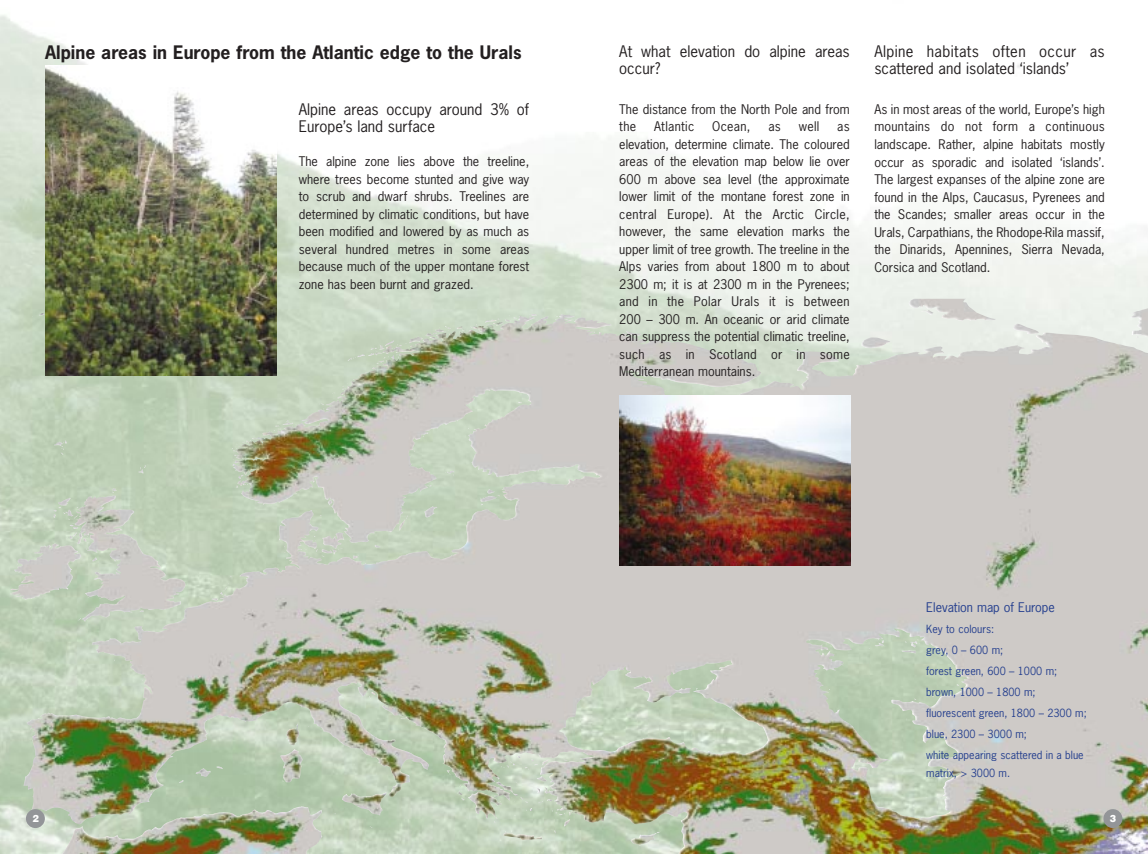
<style>
.page{position:relative;width:1148px;height:854px;background:#fff}
.page>*{position:absolute;margin:0;border:0;box-sizing:border-box;transform-origin:0 0}
.t1{font:700 17.5px "News Gothic";color:#231f20}
.t2{font:15px/17.5px "News Gothic";color:#231f20}
.t3{font:12.5px/17.5px "News Gothic";color:#231f20;text-align:justify}
.t4{font:12.5px "News Gothic";color:#253f8e}
.t5{font:12.5px "News Gothic";letter-spacing:.025em;color:#231f20}
.t6{font:10.62px/21px "News Gothic";color:#253f8e}
.t7{font:900 10px "Helvetica";color:#fff;scale:.95 1}
</style>
<div class="page">
<img style="left:574px;top:65px;width:573px;height:789px">
<img style="left:0;top:15px;width:574px;height:839px">
<img style="left:24px;top:570px;width:243px;height:216px">
<div style="left:1103px;top:809px;width:19px;height:19px;background:#939598;border-radius:50%"></div>
<div style="left:26px;top:809px;width:19px;height:19px;background:#939598;border-radius:50%"></div>
<img style="left:619px;top:395px;width:231px;height:170px">
<img style="left:45px;top:65px;width:231px;height:311px">
<h1 class="t1" style="left:45px;top:45px;width:478px">Alpine areas in Europe from the Atlantic edge to the Urals</h1>
<p class="t2" style="left:299px;top:102px;width:232px">Alpine areas occupy around 3% of<br>Europe’s land surface</p>
<p class="t3" style="left:299px;top:154px;width:232px">The alpine zone lies above the treeline, where trees become stunted and give way to scrub and dwarf shrubs. Treelines are determined by climatic conditions, but have been modified and lowered by as much as several hundred metres in some areas because much of the upper montane forest zone has been burnt and grazed.</p>
<p class="t2" style="left:619px;top:44px;width:232px">At what elevation do alpine areas occur?</p>
<p class="t3" style="left:619px;top:101px;width:232px">The distance from the North Pole and from the</p>
<p class="t5" style="left:654px;top:122px;width:42px">Atlantic</p>
<p class="t3" style="left:712px;top:119px;width:40px">Ocean,</p>
<p class="t3" style="left:768px;top:119px;width:14px">as</p>
<p class="t3" style="left:798px;top:119px;width:22px">well</p>
<p class="t3" style="left:619px;top:119px;width:232px;text-indent:218px">as elevation, determine climate. The coloured areas of the elevation map below lie over 600 m above sea level (the approximate lower limit of the montane forest zone in central Europe). At the Arctic Circle, however, the same elevation marks the upper limit of tree growth. The treeline in the Alps varies from about 1800 m to about 2300 m; it is at 2300 m in the Pyrenees; and in the Polar Urals it is between 200 – 300 m. An oceanic or arid climate can suppress the potential climatic treeline, such as in Scotland or in some Mediterranean mountains.</p>
<p class="t2" style="left:874px;top:44px;width:232px">Alpine habitats often occur as scattered and isolated ‘islands’</p>
<p class="t3" style="left:874px;top:102px;width:232px">As in most areas of the world, Europe’s high mountains do not form a continuous landscape. Rather, alpine habitats mostly occur as sporadic and isolated ‘islands’.<br>The largest expanses of the alpine zone are found in the Alps, Caucasus, Pyrenees and the Scandes; smaller areas occur in the Urals, Carpathians, the Rhodope-Rila massif, the Dinarids, Apennines, Sierra Nevada, Corsica and Scotland.</p>
<p class="t4" style="left:926px;top:602px;width:130px">Elevation map of Europe</p>
<p class="t6" style="left:926px;top:619px;width:162px">Key to colours:<br>grey, 0 – 600 m;<br>forest green, 600 – 1000 m; brown, 1000 – 1800 m; fluorescent green, 1800 – 2300 m; blue, 2300 – 3000 m;<br>white appearing scattered in a blue</p>
<p class="t6" style="left:926px;top:763px;width:85px">matrix, &gt; 3000 m.</p>
<p class="t7" style="left:32px;top:814px;width:8px">2</p>
<p class="t7" style="left:1109px;top:814px;width:8px">3</p>
</div>
